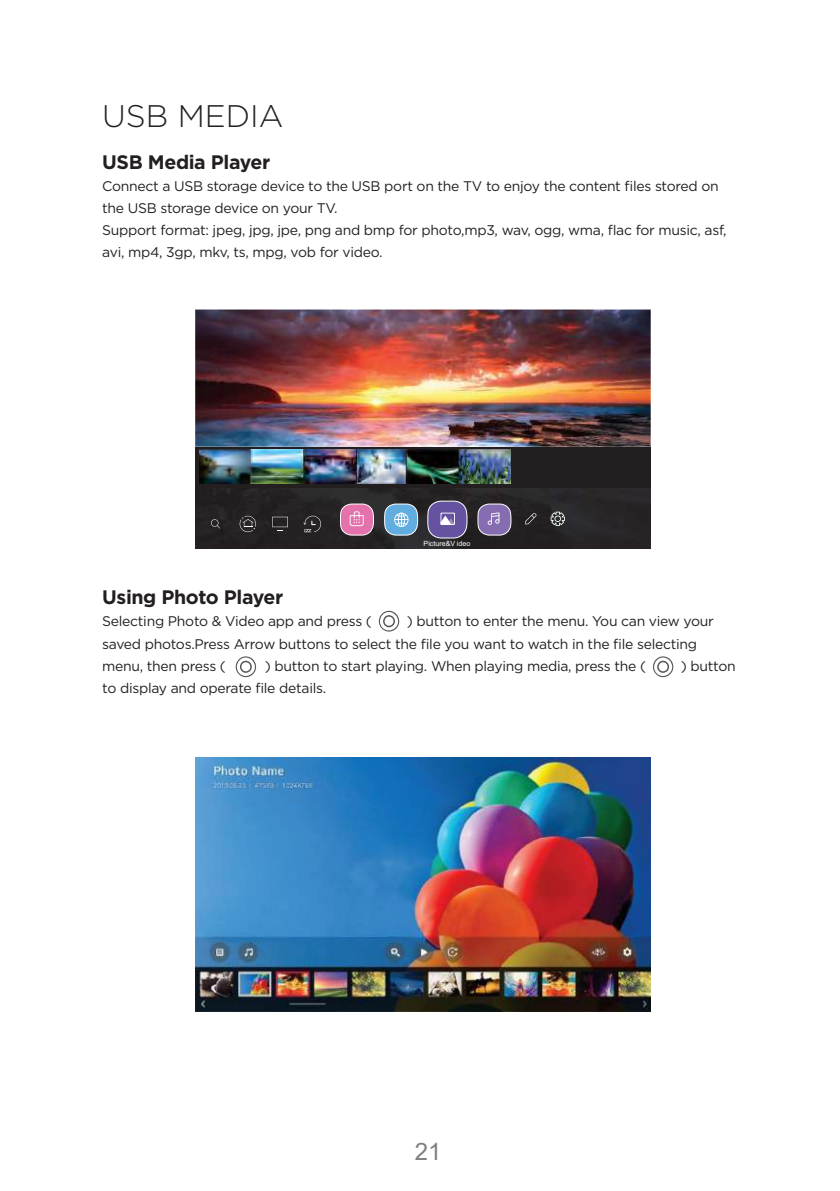
<style>
.page{position:relative;width:840px;height:1191px;background:#fff}
.page>*{position:absolute;margin:0;border:0;box-sizing:border-box;transform-origin:0 0}
.t1{font:300 31.2px "Gotham";color:#231f20}
.t2{font:24px "Arial";color:#808080}
.t3{font:700 19.6px "Gotham";letter-spacing:-.02em;color:#231f20}
.t4{font:14px/22px "Gotham";letter-spacing:-.02em;color:#231f20}
.t5{font:7.2px "Arial";color:#fff}
</style>
<div class="page">
<img style="left:195px;top:309px;width:455px;height:138px">
<div style="left:195px;top:447px;width:455px;height:41px;background:#231f20"></div>
<img style="left:195px;top:488px;width:455px;height:60px">
<svg style="left:525px;top:513px;width:11px;height:11px"></svg>
<svg style="left:339px;top:503px;width:35px;height:33px"></svg>
<svg style="left:383px;top:503px;width:35px;height:33px"></svg>
<svg style="left:427px;top:500px;width:41px;height:39px"></svg>
<svg style="left:476px;top:503px;width:36px;height:33px"></svg>
<svg style="left:550px;top:512px;width:14px;height:14px"></svg>
<svg style="left:211px;top:519px;width:9px;height:9px"></svg>
<svg style="left:239px;top:516px;width:17px;height:16px"></svg>
<svg style="left:272px;top:517px;width:16px;height:14px"></svg>
<svg style="left:303px;top:516px;width:18px;height:16px"></svg>
<img style="left:200px;top:449px;width:310px;height:35px">
<svg style="left:378px;top:611px;width:21px;height:20px"></svg>
<svg style="left:235px;top:656px;width:21px;height:21px"></svg>
<svg style="left:653px;top:656px;width:20px;height:21px"></svg>
<img style="left:195px;top:757px;width:455px;height:254px">
<h1 class="t1" style="left:102px;top:97px;width:183px">USB MEDIA</h1>
<h3 class="t3" style="left:102px;top:149px;width:169px">USB Media Player</h3>
<p class="t4" style="left:102px;top:175px;width:625px">Connect a USB storage device to the USB port on the TV to enjoy the content files stored on the USB storage device on your TV.<br>Support format: jpeg, jpg, jpe, png and bmp for photo,mp3, wav, ogg, wma, flac for music, asf, avi, mp4, 3gp, mkv, ts, mpg, vob for video.</p>
<p class="t5" style="left:423px;top:538px;width:48px">Picture&amp;V ideo</p>
<h3 class="t3" style="left:102px;top:584px;width:182px">Using Photo Player</h3>
<p class="t4" style="left:102px;top:610px;width:271px">Selecting Photo &amp; Video app and press (</p>
<p class="t4" style="left:102px;top:610px;width:612px;text-indent:304px">) button to enter the menu. You can view your saved photos.Press Arrow buttons to select the file you want to watch in the file selecting menu, then press (</p>
<p class="t4" style="left:265px;top:654px;width:382px">) button to start playing. When playing media, press the (</p>
<p class="t4" style="left:680px;top:654px;width:56px">) button</p>
<p class="t4" style="left:102px;top:676px;width:225px">to display and operate file details.</p>
<h2 class="t2" style="left:414px;top:1135px;width:28px">21</h2>
</div>
